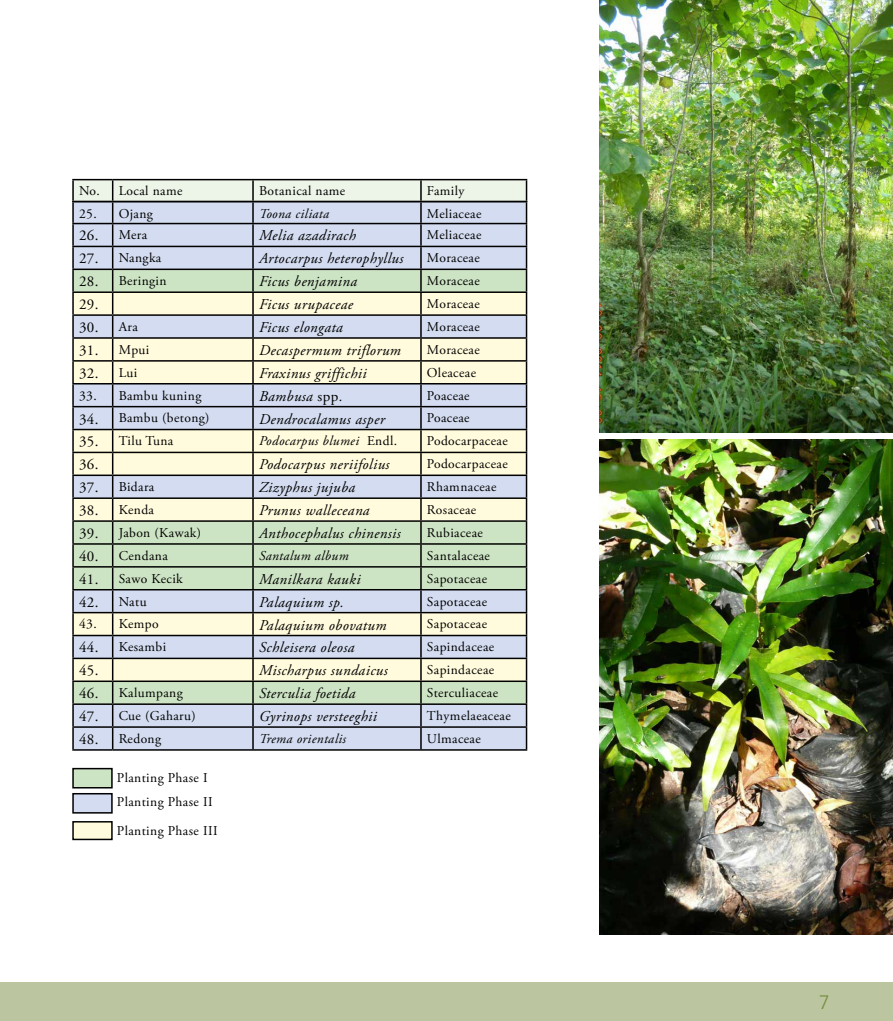
<style>
.page{position:relative;width:893px;height:1021px;background:#fff}
.page>*{position:absolute;margin:0;border:0;box-sizing:border-box;transform-origin:0 0}
.t1{font:300 19.5px "Frutiger LT Std";color:#788e42}
.t2{font:italic 15px "Adobe Garamond Pro";letter-spacing:.03em;color:#000}
.t3{font:15px "Adobe Garamond Pro";letter-spacing:.03em;color:#000}
.t4{font:13.5px/23.9px "Adobe Garamond Pro";letter-spacing:.02em;color:#000}
.t5{font:italic 13.5px "Adobe Garamond Pro";letter-spacing:.03em;color:#000}
.s1{font-size:15px}
.s2{font-size:13.5px}
.s3{font-style:normal}
</style>
<div class="page">
<div style="left:0;top:981px;width:893px;height:39px;background:#bbc6a0"></div>
<div style="left:73px;top:768px;width:39px;height:19px;background:#cde4c4"></div>
<div style="left:72px;top:767px;width:41px;height:21px;border:2px solid #000"></div>
<div style="left:73px;top:793px;width:39px;height:19px;background:#d3dcf0"></div>
<div style="left:72px;top:793px;width:41px;height:20px;border:2px solid #000"></div>
<div style="left:73px;top:821px;width:39px;height:18px;background:#fffbdc"></div>
<div style="left:72px;top:821px;width:41px;height:19px;border:2px solid #000"></div>
<hr style="left:72px;top:179px;width:41px;height:1px;background:#000">
<hr style="left:72px;top:180px;width:2px;height:21px;background:#000">
<hr style="left:113px;top:179px;width:140px;height:1px;background:#000">
<hr style="left:253px;top:179px;width:168px;height:1px;background:#000">
<hr style="left:421px;top:179px;width:106px;height:1px;background:#000">
<hr style="left:72px;top:201px;width:41px;height:1px;background:#000">
<hr style="left:72px;top:268px;width:41px;height:2px;background:#000">
<hr style="left:72px;top:291px;width:41px;height:2px;background:#000">
<hr style="left:72px;top:314px;width:41px;height:2px;background:#000">
<hr style="left:72px;top:337px;width:41px;height:2px;background:#000">
<hr style="left:72px;top:360px;width:41px;height:1px;background:#000">
<hr style="left:72px;top:383px;width:41px;height:1px;background:#000">
<hr style="left:72px;top:406px;width:41px;height:1px;background:#000">
<hr style="left:72px;top:429px;width:41px;height:1px;background:#000">
<hr style="left:72px;top:451px;width:41px;height:2px;background:#000">
<hr style="left:72px;top:474px;width:41px;height:2px;background:#000">
<hr style="left:72px;top:497px;width:41px;height:2px;background:#000">
<hr style="left:72px;top:520px;width:41px;height:2px;background:#000">
<hr style="left:72px;top:543px;width:41px;height:1px;background:#000">
<hr style="left:72px;top:566px;width:41px;height:1px;background:#000">
<hr style="left:72px;top:589px;width:41px;height:1px;background:#000">
<hr style="left:72px;top:612px;width:41px;height:1px;background:#000">
<hr style="left:72px;top:634px;width:41px;height:2px;background:#000">
<hr style="left:72px;top:657px;width:41px;height:2px;background:#000">
<hr style="left:72px;top:680px;width:41px;height:2px;background:#000">
<hr style="left:72px;top:703px;width:41px;height:2px;background:#000">
<hr style="left:72px;top:726px;width:41px;height:1px;background:#000">
<hr style="left:113px;top:749px;width:140px;height:1px;background:#000">
<hr style="left:253px;top:749px;width:168px;height:1px;background:#000">
<hr style="left:421px;top:749px;width:106px;height:1px;background:#000">
<hr style="left:72px;top:223px;width:41px;height:1px;background:#000">
<hr style="left:72px;top:246px;width:41px;height:1px;background:#000">
<hr style="left:72px;top:202px;width:2px;height:21px;background:#000">
<hr style="left:72px;top:224px;width:2px;height:22px;background:#000">
<hr style="left:72px;top:247px;width:2px;height:21px;background:#000">
<hr style="left:72px;top:270px;width:2px;height:21px;background:#000">
<hr style="left:72px;top:293px;width:2px;height:21px;background:#000">
<hr style="left:72px;top:316px;width:2px;height:21px;background:#000">
<hr style="left:72px;top:339px;width:2px;height:21px;background:#000">
<hr style="left:72px;top:361px;width:2px;height:22px;background:#000">
<hr style="left:72px;top:384px;width:2px;height:22px;background:#000">
<hr style="left:72px;top:407px;width:2px;height:22px;background:#000">
<hr style="left:72px;top:430px;width:2px;height:21px;background:#000">
<hr style="left:72px;top:453px;width:2px;height:21px;background:#000">
<hr style="left:72px;top:476px;width:2px;height:21px;background:#000">
<hr style="left:72px;top:499px;width:2px;height:21px;background:#000">
<hr style="left:72px;top:522px;width:2px;height:21px;background:#000">
<hr style="left:72px;top:544px;width:2px;height:22px;background:#000">
<hr style="left:72px;top:567px;width:2px;height:22px;background:#000">
<hr style="left:72px;top:590px;width:2px;height:22px;background:#000">
<hr style="left:72px;top:613px;width:2px;height:21px;background:#000">
<hr style="left:72px;top:636px;width:2px;height:21px;background:#000">
<hr style="left:72px;top:659px;width:2px;height:21px;background:#000">
<hr style="left:72px;top:682px;width:2px;height:21px;background:#000">
<hr style="left:72px;top:705px;width:2px;height:21px;background:#000">
<hr style="left:72px;top:727px;width:2px;height:22px;background:#000">
<svg style="left:73px;top:180px;width:454px;height:569px;background:#cfd6cf"></svg>
<hr style="left:72px;top:749px;width:41px;height:1px;background:#000">
<img style="left:600px;top:439px;width:293px;height:495px">
<img style="left:600px;top:0;width:293px;height:433px">
<p class="t4" style="left:79px;top:180px;width:105px">No. Local name</p>
<p class="t4" style="left:259px;top:180px;width:88px">Botanical name</p>
<p class="t4" style="left:427px;top:180px;width:39px">Family</p>
<p class="t4" style="left:79px;top:202px;width:75px">25. Ojang</p>
<p class="t5" style="left:259px;top:205px;width:72px">Toona ciliata</p>
<p class="t4" style="left:427px;top:202px;width:56px">Meliaceae</p>
<p class="t4" style="left:79px;top:224px;width:70px"><span class="s1">26.</span> Mera</p>
<p class="t2" style="left:259px;top:227px;width:98px">Melia azadirach</p>
<p class="t4" style="left:427px;top:224px;width:56px">Meliaceae</p>
<p class="t4" style="left:79px;top:246px;width:84px"><span class="s1">27.</span> Nangka</p>
<p class="t2" style="left:259px;top:249px;width:146px">Artocarpus heterophyllus</p>
<p class="t4" style="left:427px;top:246px;width:54px">Moraceae</p>
<p class="t4" style="left:79px;top:269px;width:89px"><span class="s1">28.</span> Beringin</p>
<p class="t2" style="left:259px;top:272px;width:99px">Ficus benjamina</p>
<p class="t4" style="left:427px;top:269px;width:54px">Moraceae</p>
<p class="t3" style="left:79px;top:295px;width:21px">29.</p>
<p class="t2" style="left:259px;top:295px;width:96px">Ficus urupaceae</p>
<p class="t4" style="left:427px;top:292px;width:54px">Moraceae</p>
<p class="t3" style="left:79px;top:318px;width:60px">30. <span class="s2">Ara</span></p>
<p class="t2" style="left:259px;top:318px;width:85px">Ficus elongata</p>
<p class="t4" style="left:427px;top:315px;width:54px">Moraceae</p>
<p class="t4" style="left:79px;top:338px;width:72px"><span class="s1">31.</span> Mpui</p>
<p class="t2" style="left:259px;top:341px;width:143px">Decaspermum triflorum</p>
<p class="t4" style="left:427px;top:338px;width:54px">Moraceae</p>
<p class="t3" style="left:79px;top:364px;width:60px">32. <span class="s2">Lui</span></p>
<p class="t2" style="left:259px;top:364px;width:109px">Fraxinus griffichii</p>
<p class="t4" style="left:427px;top:361px;width:51px">Oleaceae</p>
<p class="t4" style="left:79px;top:384px;width:124px">33. Bambu kuning</p>
<p class="t2" style="left:259px;top:387px;width:85px">Bambusa <span class="s3">spp</span>.</p>
<p class="t4" style="left:427px;top:384px;width:44px">Poaceae</p>
<p class="t4" style="left:79px;top:407px;width:132px"><span class="s1">34.</span> Bambu (betong)</p>
<p class="t2" style="left:259px;top:410px;width:127px">Dendrocalamus asper</p>
<p class="t4" style="left:427px;top:407px;width:44px">Poaceae</p>
<p class="t4" style="left:79px;top:429px;width:96px"><span class="s1">35.</span> Tilu Tuna</p>
<p class="t5" style="left:259px;top:433px;width:140px">Podocarpus blumei <span class="s3">Endl.</span></p>
<p class="t4" style="left:427px;top:429px;width:82px">Podocarpaceae</p>
<p class="t3" style="left:79px;top:455px;width:21px">36.</p>
<p class="t2" style="left:259px;top:455px;width:132px">Podocarpus neriifolius</p>
<p class="t4" style="left:427px;top:452px;width:82px">Podocarpaceae</p>
<p class="t4" style="left:79px;top:475px;width:77px"><span class="s1">37.</span> Bidara</p>
<p class="t2" style="left:259px;top:478px;width:98px">Zizyphus jujuba</p>
<p class="t4" style="left:427px;top:475px;width:71px">Rhamnaceae</p>
<p class="t4" style="left:79px;top:498px;width:77px"><span class="s1">38.</span> Kenda</p>
<p class="t2" style="left:259px;top:501px;width:112px">Prunus walleceana</p>
<p class="t4" style="left:427px;top:498px;width:51px">Rosaceae</p>
<p class="t4" style="left:79px;top:521px;width:124px"><span class="s1">39.</span> Jabon (Kawak)</p>
<p class="t2" style="left:259px;top:524px;width:143px">Anthocephalus chinensis</p>
<p class="t4" style="left:427px;top:521px;width:57px">Rubiaceae</p>
<p class="t4" style="left:79px;top:544px;width:90px"><span class="s1">40.</span> Cendana</p>
<p class="t5" style="left:259px;top:547px;width:91px">Santalum album</p>
<p class="t4" style="left:427px;top:544px;width:64px">Santalaceae</p>
<p class="t4" style="left:79px;top:567px;width:106px"><span class="s1">41.</span> Sawo Kecik</p>
<p class="t2" style="left:259px;top:570px;width:103px">Manilkara kauki</p>
<p class="t4" style="left:427px;top:567px;width:62px">Sapotaceae</p>
<p class="t4" style="left:79px;top:590px;width:69px"><span class="s1">42.</span> Natu</p>
<p class="t2" style="left:259px;top:593px;width:86px">Palaquium sp.</p>
<p class="t4" style="left:427px;top:590px;width:62px">Sapotaceae</p>
<p class="t4" style="left:79px;top:612px;width:81px">43. Kempo</p>
<p class="t2" style="left:259px;top:615px;width:129px">Palaquium obovatum</p>
<p class="t4" style="left:427px;top:612px;width:62px">Sapotaceae</p>
<p class="t4" style="left:79px;top:635px;width:89px"><span class="s1">44.</span> Kesambi</p>
<p class="t2" style="left:259px;top:638px;width:97px">Schleisera oleosa</p>
<p class="t4" style="left:427px;top:635px;width:69px">Sapindaceae</p>
<p class="t3" style="left:79px;top:661px;width:21px">45.</p>
<p class="t2" style="left:259px;top:661px;width:130px">Mischarpus sundaicus</p>
<p class="t4" style="left:427px;top:658px;width:69px">Sapindaceae</p>
<p class="t4" style="left:79px;top:681px;width:105px"><span class="s1">46.</span> Kalumpang</p>
<p class="t2" style="left:259px;top:684px;width:98px">Sterculia foetida</p>
<p class="t4" style="left:427px;top:681px;width:73px">Sterculiaceae</p>
<p class="t4" style="left:79px;top:704px;width:118px"><span class="s1">47.</span> Cue (Gaharu)</p>
<p class="t2" style="left:259px;top:707px;width:120px">Gyrinops versteeghii</p>
<p class="t4" style="left:427px;top:704px;width:85px">Thymelaeaceae</p>
<p class="t4" style="left:79px;top:727px;width:84px"><span class="s1">48.</span> Redong</p>
<p class="t5" style="left:259px;top:730px;width:89px">Trema orientalis</p>
<p class="t4" style="left:427px;top:727px;width:55px">Ulmaceae</p>
<p class="t4" style="left:117px;top:766px;width:97px">Planting Phase I<br>Planting Phase II</p>
<p class="t4" style="left:117px;top:819px;width:102px">Planting Phase III</p>
<h1 class="t1" style="left:819px;top:991px;width:12px">7</h1>
</div>
